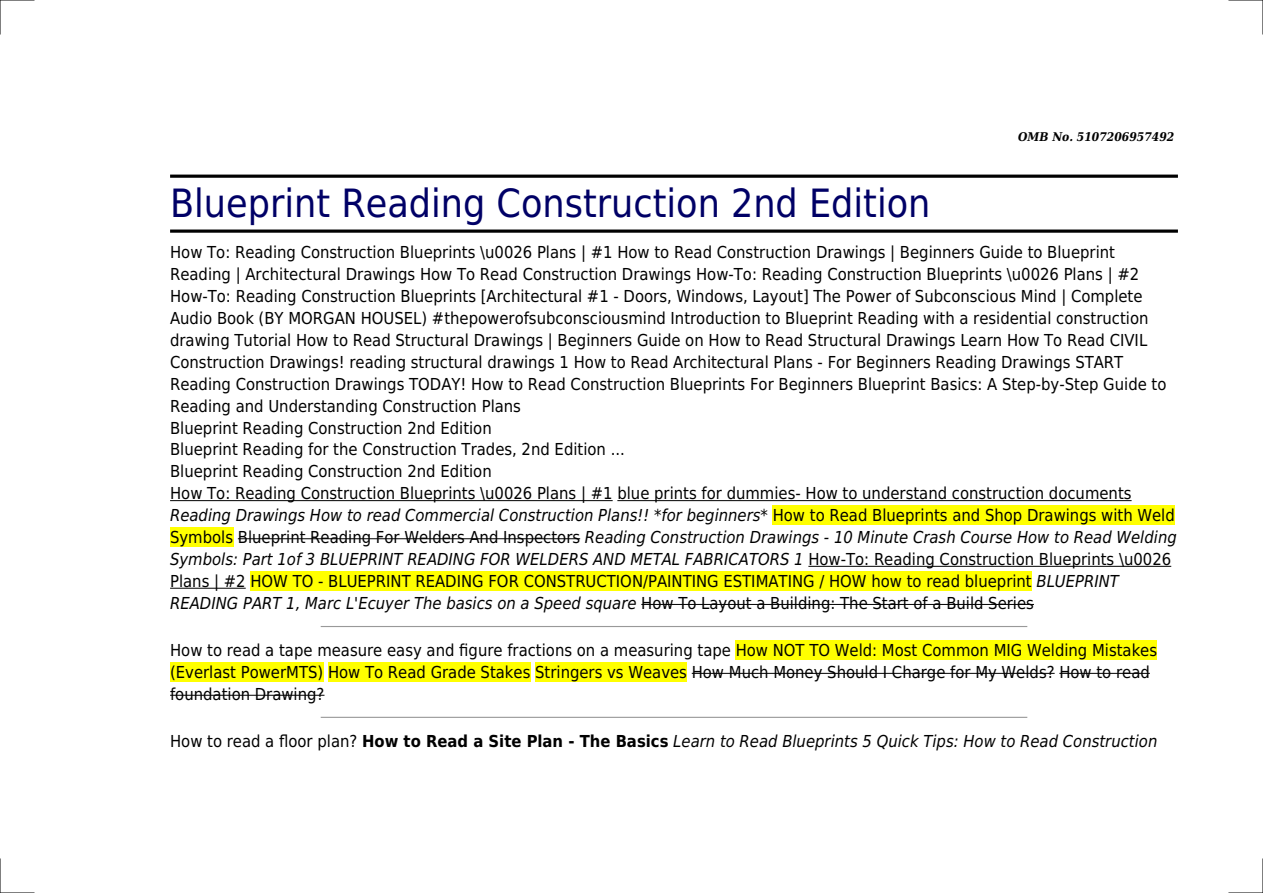
<style>
.page{position:relative;width:1263px;height:893px;background:#fff}
.page>*{position:absolute;margin:0;border:0;box-sizing:border-box;transform-origin:0 0}
.t1{font:39px "DejaVu Sans Condensed";color:#006}
.t2{font:16.5px/21.9px "DejaVu Sans Condensed";color:#000}
.t3{font:italic 16.5px "DejaVu Sans Condensed";color:#000}
.t4{font:italic 700 12px "DejaVu Serif Condensed";color:#000}
.s1{font-style:italic}
.s2{font-style:normal}
.s3{font-weight:700;font-style:normal}
</style>
<div class="page">
<hr style="left:170px;top:175px;width:1008px;height:3px;background:#000">
<hr style="left:170px;top:230px;width:1008px;height:3px;background:#000">
<hr style="left:170px;top:500px;width:443px;height:1px;background:#000">
<hr style="left:617px;top:500px;width:514px;height:1px;background:#000">
<div style="left:773px;top:506px;width:402px;height:19px;background:#ff0"></div>
<div style="left:170px;top:528px;width:63px;height:19px;background:#ff0"></div>
<hr style="left:238px;top:538px;width:342px;height:1px;background:#000">
<hr style="left:808px;top:566px;width:363px;height:1px;background:#000">
<hr style="left:170px;top:588px;width:76px;height:1px;background:#000">
<div style="left:250px;top:571px;width:782px;height:20px;background:#ff0"></div>
<hr style="left:641px;top:604px;width:393px;height:1px;background:#000">
<hr style="left:321px;top:626px;width:706px;height:1px;background:#999">
<div style="left:736px;top:640px;width:421px;height:20px;background:#ff0"></div>
<div style="left:170px;top:662px;width:153px;height:19px;background:#ff0"></div>
<div style="left:328px;top:662px;width:202px;height:19px;background:#ff0"></div>
<div style="left:535px;top:662px;width:152px;height:19px;background:#ff0"></div>
<hr style="left:692px;top:673px;width:363px;height:1px;background:#000">
<hr style="left:1059px;top:673px;width:91px;height:1px;background:#000">
<hr style="left:170px;top:695px;width:154px;height:1px;background:#000">
<hr style="left:321px;top:717px;width:706px;height:1px;background:#999">
<hr style="left:0;top:0;width:34px;height:1px;background:#000">
<hr style="left:1229px;top:0;width:34px;height:1px;background:#000">
<hr style="left:0;top:892px;width:34px;height:1px;background:#000">
<hr style="left:1229px;top:892px;width:34px;height:1px;background:#000">
<hr style="left:0;top:0;width:1px;height:34px;background:#000">
<hr style="left:0;top:859px;width:1px;height:34px;background:#000">
<hr style="left:1262px;top:0;width:1px;height:34px;background:#000">
<hr style="left:1262px;top:859px;width:1px;height:34px;background:#000">
<p class="t4" style="left:1018px;top:130px;width:158px">OMB No. 5107206957492</p>
<h1 class="t1" style="left:170px;top:181px;width:762px">Blueprint Reading Construction 2nd Edition</h1>
<p class="t2" style="left:170px;top:242px;width:1008px">How To: Reading Construction Blueprints \u0026 Plans | #1 How to Read Construction Drawings | Beginners Guide to Blueprint Reading | Architectural Drawings How To Read Construction Drawings How-To: Reading Construction Blueprints \u0026 Plans | #2<br>How-To: Reading Construction Blueprints [Architectural #1 - Doors, Windows, Layout] The Power of Subconscious Mind | Complete Audio Book (BY MORGAN HOUSEL) #thepowerofsubconsciousmind Introduction to Blueprint Reading with a residential construction drawing Tutorial How to Read Structural Drawings | Beginners Guide on How to Read Structural Drawings Learn How To Read CIVIL Construction Drawings! reading structural drawings 1 How to Read Architectural Plans - For Beginners Reading Drawings START Reading Construction Drawings TODAY! How to Read Construction Blueprints For Beginners Blueprint Basics: A Step-by-Step Guide to Reading and Understanding Construction Plans<br>Blueprint Reading Construction 2nd Edition<br>Blueprint Reading for the Construction Trades, 2nd Edition ...<br>Blueprint Reading Construction 2nd Edition<br>How To: Reading Construction Blueprints \u0026 Plans | #1 blue prints for dummies- How to understand construction documents <span class="s1">Reading Drawings How to read Commercial Construction Plans!! *for beginners*</span> How to Read Blueprints and Shop Drawings with Weld Symbols Blueprint Reading For Welders And Inspectors <span class="s1">Reading Construction Drawings - 10 Minute Crash Course How to Read Welding Symbols: Part 1of 3 BLUEPRINT READING FOR WELDERS AND METAL FABRICATORS 1</span> How-To: Reading Construction Blueprints \u0026<br>Plans | #2 HOW TO - BLUEPRINT READING FOR CONSTRUCTION/PAINTING ESTIMATING / HOW how to read blueprint <span class="s1">BLUEPRINT READING PART 1, Marc L'Ecuyer The basics on a Speed square</span> How To Layout a Building: The Start of a Build Series</p>
<p class="t2" style="left:170px;top:639px;width:988px">How to read a tape measure easy and figure fractions on a measuring tape How NOT TO Weld: Most Common MIG Welding Mistakes (Everlast PowerMTS) How To Read Grade Stakes Stringers vs Weaves How Much Money Should I Charge for My Welds? How to read foundation Drawing?</p>
<p class="t3" style="left:170px;top:731px;width:989px"><span class="s2">How to read a floor plan?</span> <span class="s3">How to Read a Site Plan - The Basics</span> Learn to Read Blueprints 5 Quick Tips: How to Read Construction</p>
</div>
